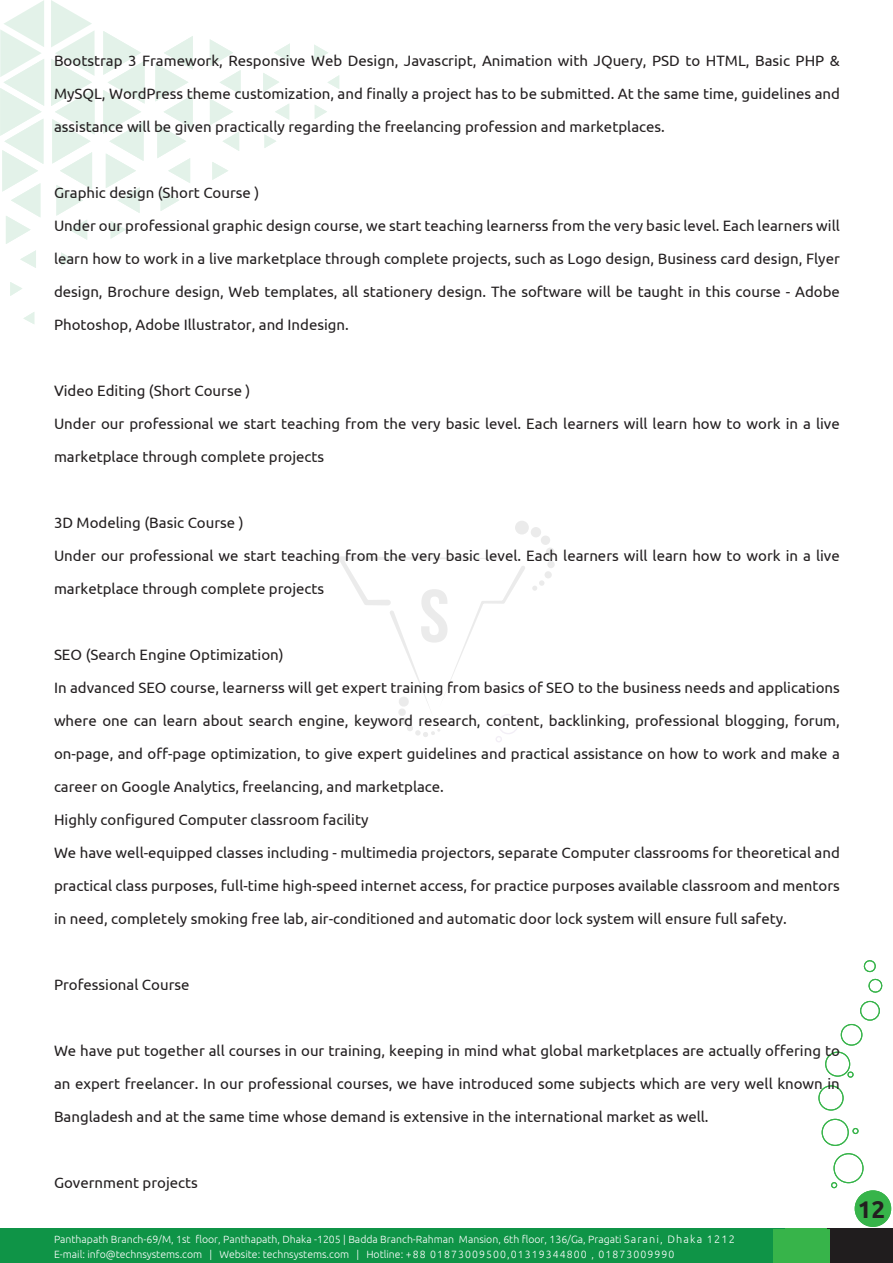
<style>
.page{position:relative;width:893px;height:1263px;background:#fff}
.page>*{position:absolute;margin:0;border:0;box-sizing:border-box;transform-origin:0 0}
.t1{font:700 24.15px "Ubuntu";color:#231f20}
.t2{font:15px/33px "Ubuntu";color:#231f20}
.t3{font:300 10.5px/15px "Ubuntu";color:#fff}
.s1{font-size:10.8px}
</style>
<div class="page">
<div style="left:826px;top:1228px;width:67px;height:35px;background:#201d1e"></div>
<div style="left:0;top:1228px;width:785px;height:35px;background:#0f9447"></div>
<div style="left:855px;top:1190px;width:36px;height:37px;border:1px solid #37b44a;border-radius:50%"></div>
<div style="left:833px;top:1153px;width:30px;height:30px;border:1px solid #37b44a;border-radius:50%"></div>
<svg style="left:831px;top:1182px;width:6px;height:6px"></svg>
<div style="left:852px;top:1128px;width:7px;height:6px;border:1px solid #37b44a;border-radius:50%"></div>
<div style="left:847px;top:1071px;width:7px;height:7px;border:1px solid #37b44a;border-radius:50%"></div>
<div style="left:822px;top:1119px;width:27px;height:27px;border:1px solid #37b44a;border-radius:50%"></div>
<div style="left:818px;top:1085px;width:26px;height:25px;border:1px solid #37b44a;border-radius:50%"></div>
<div style="left:825px;top:1051px;width:25px;height:26px;border:1px solid #37b44a;border-radius:50%"></div>
<div style="left:841px;top:1024px;width:21px;height:22px;border:1px solid #37b44a;border-radius:50%"></div>
<div style="left:860px;top:1001px;width:20px;height:20px;border:1px solid #37b44a;border-radius:50%"></div>
<svg style="left:864px;top:960px;width:19px;height:33px"></svg>
<div style="left:855px;top:1191px;width:36px;height:35px;background:#37b44a;border-radius:50%"></div>
<div style="left:0;top:1230px;width:830px;height:33px;background:#37b44a"></div>
<div style="left:0;top:1230px;width:772px;height:33px;background:#0f9447"></div>
<svg style="left:0;top:0;width:44px;height:244px"></svg>
<svg style="left:103px;top:31px;width:42px;height:182px"></svg>
<svg style="left:210px;top:39px;width:31px;height:86px"></svg>
<svg style="left:155px;top:36px;width:38px;height:147px"></svg>
<svg style="left:161px;top:190px;width:18px;height:21px"></svg>
<svg style="left:51px;top:0;width:44px;height:240px"></svg>
<svg style="left:223px;top:132px;width:16px;height:19px"></svg>
<svg style="left:274px;top:43px;width:16px;height:19px"></svg>
<svg style="left:263px;top:73px;width:16px;height:19px"></svg>
<svg style="left:212px;top:162px;width:16px;height:18px"></svg>
<svg style="left:20px;top:250px;width:16px;height:18px"></svg>
<svg style="left:111px;top:221px;width:15px;height:18px"></svg>
<svg style="left:275px;top:104px;width:14px;height:16px"></svg>
<svg style="left:314px;top:45px;width:14px;height:16px"></svg>
<svg style="left:315px;top:105px;width:12px;height:14px"></svg>
<svg style="left:10px;top:282px;width:12px;height:14px"></svg>
<svg style="left:327px;top:75px;width:12px;height:14px"></svg>
<svg style="left:264px;top:134px;width:12px;height:14px"></svg>
<svg style="left:61px;top:252px;width:12px;height:14px"></svg>
<svg style="left:23px;top:312px;width:11px;height:12px"></svg>
<div style="left:515px;top:521px;width:14px;height:13px;background:#ebebeb;border-radius:50%"></div>
<div style="left:531px;top:527px;width:10px;height:10px;background:#ebebeb;border-radius:50%"></div>
<div style="left:541px;top:535px;width:9px;height:10px;background:#ebebeb;border-radius:50%"></div>
<div style="left:546px;top:547px;width:9px;height:9px;background:#ebebeb;border-radius:50%"></div>
<div style="left:547px;top:561px;width:8px;height:7px;background:#ebebeb;border-radius:50%"></div>
<div style="left:544px;top:571px;width:8px;height:7px;background:#ebebeb;border-radius:50%"></div>
<svg style="left:532px;top:580px;width:12px;height:11px"></svg>
<svg style="left:339px;top:556px;width:186px;height:181px"></svg>
<div style="left:498px;top:714px;width:20px;height:20px;border:1px solid #643090;border-radius:50%"></div>
<div style="left:495px;top:736px;width:7px;height:6px;border:1px solid #643090;border-radius:50%"></div>
<p class="t2" style="left:54px;top:43px;width:787px">Bootstrap 3 Framework, Responsive Web Design, Javascript, Animation with JQuery, PSD to HTML, Basic PHP &amp;</p>
<p class="t2" style="left:54px;top:76px;width:787px">MySQL, WordPress theme customization, and finally a project has to be submitted. At the same time, guidelines and</p>
<p class="t2" style="left:54px;top:109px;width:612px">assistance will be given practically regarding the freelancing profession and marketplaces.</p>
<p class="t2" style="left:54px;top:175px;width:207px">Graphic design (Short Course )</p>
<p class="t2" style="left:54px;top:208px;width:787px">Under our professional graphic design course, we start teaching learnerss from the very basic level. Each learners will</p>
<p class="t2" style="left:54px;top:241px;width:787px">learn how to work in a live marketplace through complete projects, such as Logo design, Business card design, Flyer</p>
<p class="t2" style="left:54px;top:274px;width:787px">design, Brochure design, Web templates, all stationery design. The software will be taught in this course - Adobe</p>
<p class="t2" style="left:54px;top:307px;width:296px">Photoshop, Adobe Illustrator, and Indesign.</p>
<p class="t2" style="left:54px;top:373px;width:198px">Video Editing (Short Course )</p>
<p class="t2" style="left:54px;top:406px;width:787px">Under our professional we start teaching from the very basic level. Each learners will learn how to work in a live</p>
<p class="t2" style="left:54px;top:439px;width:272px">marketplace through complete projects</p>
<p class="t2" style="left:54px;top:505px;width:191px">3D Modeling (Basic Course )</p>
<p class="t2" style="left:54px;top:538px;width:787px">Under our professional we start teaching from the very basic level. Each learners will learn how to work in a live</p>
<p class="t2" style="left:54px;top:571px;width:272px">marketplace through complete projects</p>
<p class="t2" style="left:54px;top:637px;width:231px">SEO (Search Engine Optimization)</p>
<p class="t2" style="left:54px;top:670px;width:787px">In advanced SEO course, learnerss will get expert training from basics of SEO to the business needs and applications</p>
<p class="t2" style="left:54px;top:703px;width:787px">where one can learn about search engine, keyword research, content, backlinking, professional blogging, forum,</p>
<p class="t2" style="left:54px;top:736px;width:787px">on-page, and off-page optimization, to give expert guidelines and practical assistance on how to work and make a</p>
<p class="t2" style="left:54px;top:769px;width:391px">career on Google Analytics, freelancing, and marketplace.</p>
<p class="t2" style="left:54px;top:802px;width:316px">Highly configured Computer classroom facility</p>
<p class="t2" style="left:54px;top:835px;width:787px">We have well-equipped classes including - multimedia projectors, separate Computer classrooms for theoretical and</p>
<p class="t2" style="left:54px;top:868px;width:787px">practical class purposes, full-time high-speed internet access, for practice purposes available classroom and mentors</p>
<p class="t2" style="left:54px;top:901px;width:734px">in need, completely smoking free lab, air-conditioned and automatic door lock system will ensure full safety.</p>
<p class="t2" style="left:54px;top:967px;width:137px">Professional Course</p>
<p class="t2" style="left:54px;top:1033px;width:787px">We have put together all courses in our training, keeping in mind what global marketplaces are actually offering to</p>
<p class="t2" style="left:54px;top:1066px;width:787px">an expert freelancer. In our professional courses, we have introduced some subjects which are very well known in<br>Bangladesh and at the same time whose demand is extensive in the international market as well.</p>
<p class="t2" style="left:54px;top:1165px;width:146px">Government projects</p>
<p class="t3" style="left:54px;top:1231px;width:682px">Panthapath Branch-69/M, 1st floor, Panthapath, Dhaka -1205 | Badda Branch-Rahman Mansion, 6th floor, 136/Ga, Pragati <span class="s1">Sarani, Dhaka 1212<br></span>E-mail: info@technsystems.com | Website: technsystems.com | Hotline: +88 01873009500,01319344800 , 01873009990</p>
<h1 class="t1" style="left:858px;top:1195px;width:29px">12</h1>
</div>
